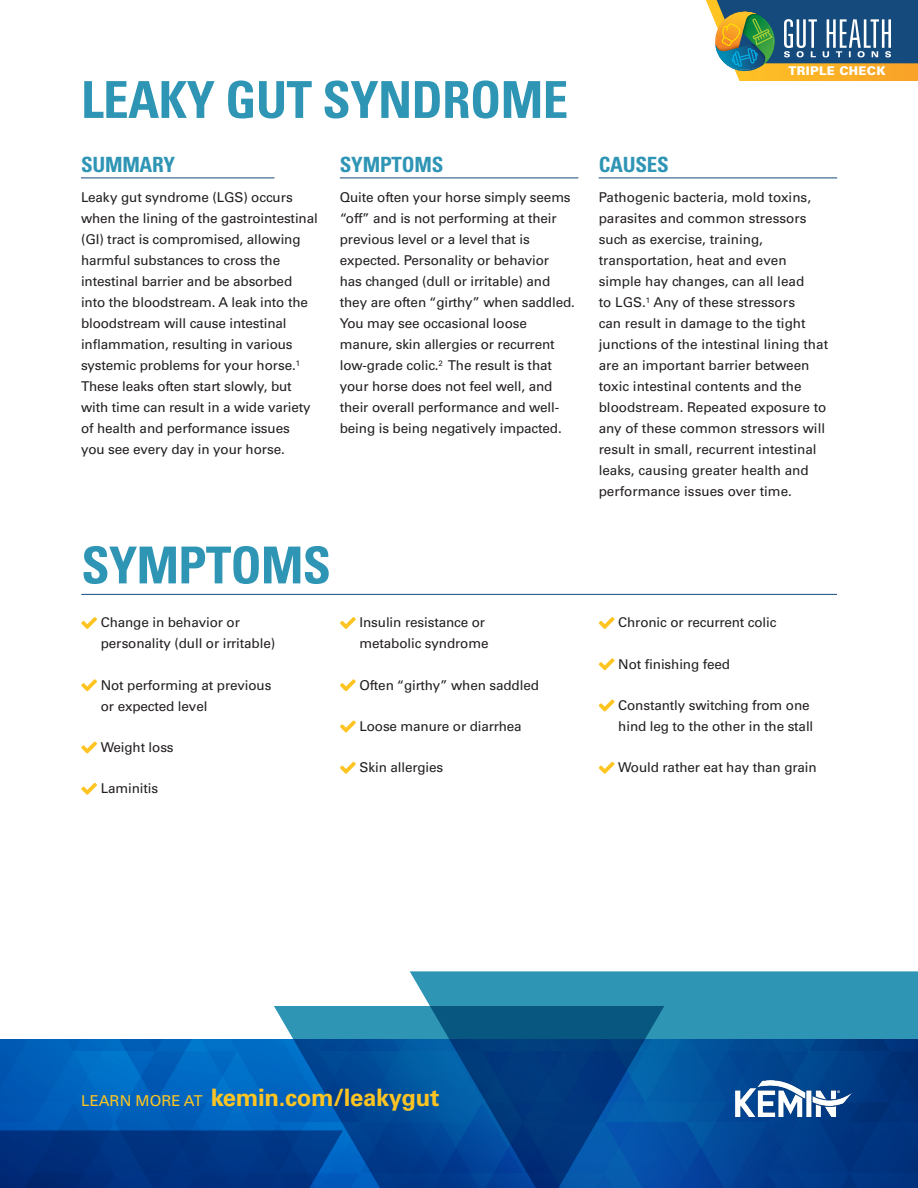
<style>
.page{position:relative;width:918px;height:1188px;background:#fff}
.page>*{position:absolute;margin:0;border:0;box-sizing:border-box;transform-origin:0 0}
.t1{font:700 condensed 51px "Univers LT Std";letter-spacing:-.01em;color:#2f95b5}
.t2{font:700 24px "Univers LT Std";letter-spacing:-.015em;color:#fec422}
.t3{font:700 condensed 21px "Univers LT Std";letter-spacing:-.01em;color:#2f95b5}
.t4{font:13.5px/21px "Univers LT Std";letter-spacing:-.01em;color:#231f20}
.t5{font:900 12px "Univers LT Std";letter-spacing:.025em;color:#fff}
.s1{font-weight:400;font-size:15px}
</style>
<div class="page">
<div style="left:410px;top:971px;width:508px;height:69px;background:#2f95b5"></div>
<img style="left:0;top:1040px;width:918px;height:148px">
<svg style="left:0;top:1130px;width:274px;height:58px"></svg>
<hr style="left:81px;top:178px;width:193px;height:1px;background:#144a7c">
<hr style="left:340px;top:178px;width:238px;height:1px;background:#144a7c">
<hr style="left:599px;top:178px;width:238px;height:1px;background:#144a7c">
<img style="left:735px;top:1081px;width:116px;height:36px">
<svg style="left:706px;top:0;width:212px;height:81px"></svg>
<svg style="left:81px;top:617px;width:16px;height:12px"></svg>
<svg style="left:81px;top:679px;width:16px;height:13px"></svg>
<svg style="left:81px;top:741px;width:16px;height:13px"></svg>
<svg style="left:81px;top:782px;width:16px;height:13px"></svg>
<svg style="left:340px;top:617px;width:16px;height:12px"></svg>
<svg style="left:340px;top:679px;width:16px;height:13px"></svg>
<svg style="left:340px;top:720px;width:16px;height:13px"></svg>
<svg style="left:340px;top:761px;width:16px;height:13px"></svg>
<svg style="left:598px;top:617px;width:17px;height:12px"></svg>
<svg style="left:598px;top:658px;width:17px;height:13px"></svg>
<svg style="left:598px;top:699px;width:17px;height:13px"></svg>
<svg style="left:598px;top:761px;width:17px;height:13px"></svg>
<svg style="left:274px;top:1006px;width:390px;height:182px"></svg>
<hr style="left:81px;top:594px;width:756px;height:1px;background:#144a7c">
<p class="t1" style="left:81px;top:69px;width:489px">LEAKY GUT SYNDROME</p>
<p class="t3" style="left:81px;top:152px;width:96px">SUMMARY</p>
<p class="t4" style="left:81px;top:187px;width:238px">Leaky gut syndrome (LGS) occurs when the lining of the gastrointestinal (GI) tract is compromised, allowing harmful substances to cross the intestinal barrier and be absorbed into the bloodstream. A leak into the bloodstream will cause intestinal inflammation, resulting in various systemic problems for your horse.<sup>1<br></sup>These leaks often start slowly, but with time can result in a wide variety of health and performance issues<br>you see every day in your horse.</p>
<p class="t3" style="left:340px;top:152px;width:105px">SYMPTOMS</p>
<p class="t4" style="left:340px;top:187px;width:237px">Quite often your horse simply seems “off” and is not performing at their previous level or a level that is expected. Personality or behavior<br>has changed (dull or irritable) and they are often “girthy” when saddled.<br>You may see occasional loose manure, skin allergies or recurrent low-grade colic.<sup>2</sup> The result is that your horse does not feel well, and their overall performance and well&shy;being is being negatively impacted.</p>
<p class="t1" style="left:81px;top:534px;width:251px">SYMPTOMS</p>
<p class="t4" style="left:101px;top:612px;width:176px">Change in behavior or personality (dull or irritable)</p>
<p class="t4" style="left:101px;top:675px;width:172px">Not performing at previous or expected level</p>
<p class="t4" style="left:101px;top:737px;width:74px">Weight loss</p>
<p class="t4" style="left:101px;top:778px;width:59px">Laminitis</p>
<p class="t4" style="left:360px;top:612px;width:130px">Insulin resistance or metabolic syndrome</p>
<p class="t4" style="left:360px;top:675px;width:181px">Often “girthy” when saddled</p>
<p class="t4" style="left:360px;top:716px;width:164px">Loose manure or diarrhea</p>
<p class="t4" style="left:360px;top:757px;width:85px">Skin allergies</p>
<p class="t5" style="left:789px;top:64px;width:99px">TRIPLE CHECK</p>
<p class="t3" style="left:599px;top:152px;width:72px">CAUSES</p>
<p class="t4" style="left:599px;top:187px;width:231px">Pathogenic bacteria, mold toxins, parasites and common stressors such as exercise, training, transportation, heat and even simple hay changes, can all lead<br>to LGS.<sup>1</sup> Any of these stressors<br>can result in damage to the tight junctions of the intestinal lining that are an important barrier between toxic intestinal contents and the bloodstream. Repeated exposure to any of these common stressors will result in small, recurrent intestinal leaks, causing greater health and performance issues over time.</p>
<p class="t4" style="left:618px;top:612px;width:160px">Chronic or recurrent colic</p>
<p class="t4" style="left:618px;top:654px;width:113px">Not finishing feed</p>
<p class="t4" style="left:618px;top:695px;width:197px">Constantly switching from one hind leg to the other in the stall</p>
<p class="t4" style="left:618px;top:757px;width:200px">Would rather eat hay than grain</p>
<p class="t2" style="left:81px;top:1084px;width:360px"><span class="s1">LEARN MORE AT</span> kemin.com/leakygut</p>
</div>
